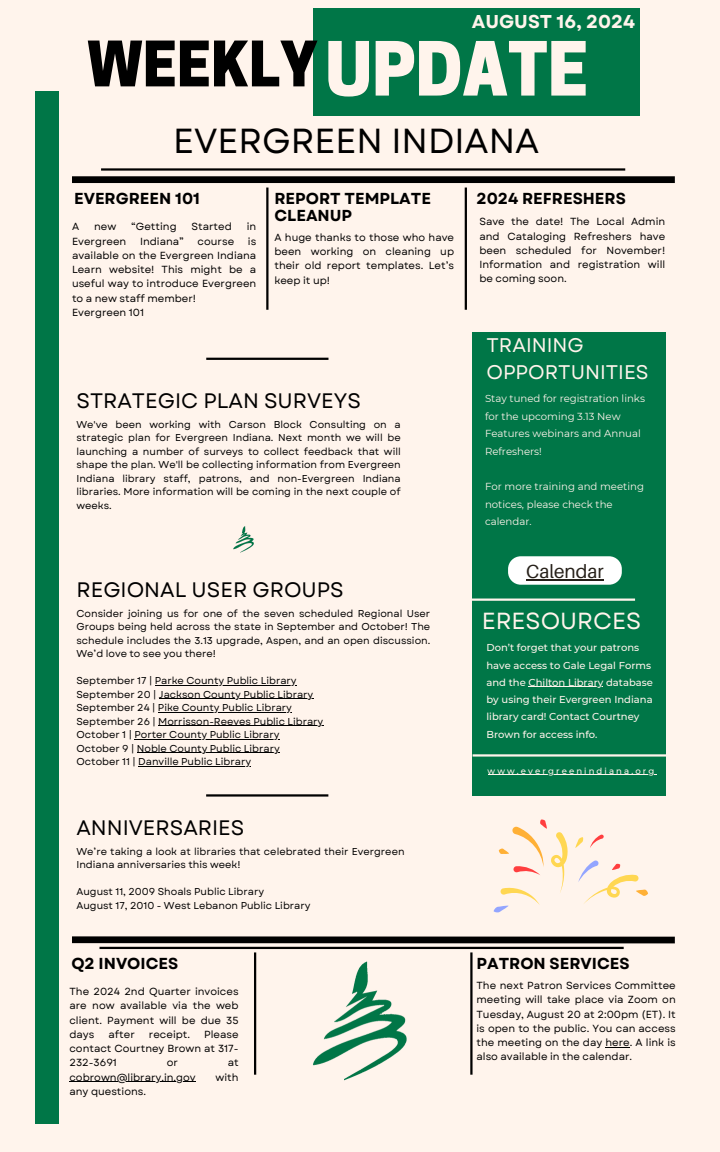
<style>
.page{position:relative;width:720px;height:1152px;background:#fff4ec}
.page>*{position:absolute;margin:0;border:0;box-sizing:border-box;transform-origin:0 0}
.t1{font:800 70px "Cooper Hewitt";color:#fff4ec}
.t2{font:800 58.8px "Cooper Hewitt";color:#000}
.t3{font:34.8px "Garet";color:#000}
.t4{font:23.3px "Garet";color:#fff4ec}
.t5{font:20.9px "Garet";color:#000}
.t6{font:19.7px/27.6px "Garet";color:#fff4ec}
.t7{font:19px "Aileron";color:#262019}
.t8{font:700 18.6px "Garet";color:#fff4ec}
.t9{font:700 15.9px/16.7px "Garet";color:#000}
.t10{font:10.3px/14.2px "Garet";color:#000;text-align:justify}
.t11{font:10.2px/17.6px "Montserrat";color:#fff4ec}
.t12{font:10px/13.5px "Garet";color:#000;text-align:justify}
.t13{font:500 10px/17.2px "Montserrat";color:#fff4ec}
.t14{font:500 8.5px "Montserrat";letter-spacing:.245em;color:#fff4ec}
</style>
<div class="page">
<hr style="left:101px;top:168px;width:524px;height:3px;background:#000">
<div style="left:72px;top:176px;width:603px;height:7px;background:#000"></div>
<div style="left:473px;top:332px;width:193px;height:463px;background:#007647"></div>
<div style="left:35px;top:91px;width:23px;height:1033px;background:#007647"></div>
<div style="left:313px;top:8px;width:327px;height:108px;background:#007647"></div>
<hr style="left:465px;top:188px;width:2px;height:122px;background:#000">
<hr style="left:266px;top:188px;width:3px;height:122px;background:#000">
<hr style="left:448px;top:599px;width:187px;height:2px;background:#fff4ec">
<hr style="left:473px;top:754px;width:200px;height:3px;background:#fff4ec">
<div style="left:508px;top:556px;width:114px;height:29px;background:#fff;border-radius:13px"></div>
<hr style="left:526px;top:580px;width:78px;height:1px;background:#262019">
<svg style="left:494px;top:820px;width:154px;height:93px"></svg>
<hr style="left:100px;top:947px;width:524px;height:2px;background:#000">
<div style="left:72px;top:936px;width:603px;height:7px;background:#000"></div>
<hr style="left:470px;top:952px;width:3px;height:123px;background:#000">
<hr style="left:254px;top:952px;width:2px;height:123px;background:#000">
<hr style="left:206px;top:358px;width:122px;height:2px;background:#000">
<hr style="left:206px;top:794px;width:122px;height:3px;background:#000">
<img style="left:233px;top:526px;width:21px;height:27px">
<hr style="left:529px;top:687px;width:74px;height:1px;background:#fff4ec">
<hr style="left:488px;top:774px;width:169px;height:1px;background:#fff4ec">
<svg style="left:605px;top:1047px;width:25px;height:1px"></svg>
<hr style="left:69px;top:1081px;width:127px;height:1px;background:#000">
<hr style="left:155px;top:685px;width:142px;height:1px;background:#000">
<hr style="left:159px;top:699px;width:154px;height:1px;background:#000">
<hr style="left:158px;top:712px;width:134px;height:1px;background:#000">
<hr style="left:158px;top:726px;width:165px;height:1px;background:#000">
<hr style="left:134px;top:739px;width:146px;height:1px;background:#000">
<hr style="left:137px;top:753px;width:143px;height:1px;background:#000">
<hr style="left:138px;top:766px;width:113px;height:1px;background:#000">
<img style="left:313px;top:961px;width:94px;height:120px">
<p class="t8" style="left:472px;top:8px;width:165px">AUGUST 16, 2024</p>
<h1 class="t2" style="left:87px;top:42px;width:232px">WEEKLY</h1>
<h3 class="t1" style="left:325px;top:43px;width:265px">UPDATE</h3>
<p class="t3" style="left:173px;top:116px;width:367px">EVERGREEN INDIANA</p>
<p class="t9" style="left:74px;top:190px;width:127px">EVERGREEN 101</p>
<p class="t10" style="left:72px;top:220px;width:9px">A</p>
<p class="t10" style="left:94px;top:220px;width:24px">new</p>
<p class="t10" style="left:131px;top:220px;width:47px">“Getting</p>
<p class="t10" style="left:192px;top:220px;width:42px">Started</p>
<p class="t10" style="left:247px;top:220px;width:11px">in</p>
<p class="t10" style="left:72px;top:234px;width:56px">Evergreen</p>
<p class="t10" style="left:140px;top:234px;width:45px">Indiana”</p>
<p class="t10" style="left:198px;top:234px;width:38px">course</p>
<p class="t9" style="left:274px;top:190px;width:158px">REPORT TEMPLATE<br>CLEANUP</p>
<p class="t9" style="left:477px;top:190px;width:151px">2024 REFRESHERS</p>
<h5 class="t10" style="left:479px;top:215px;width:187px">Save the date! The Local Admin and Cataloging Refreshers have been scheduled for November!<br>Information and registration will be coming soon.</h5>
<p class="t10" style="left:274px;top:230px;width:181px">A huge thanks to those who have been working on cleaning up their old report templates. Let’s keep it up!</p>
<p class="t10" style="left:72px;top:234px;width:186px;text-indent:176px">is available on the Evergreen Indiana Learn website! This might be a useful way to introduce Evergreen to a new staff member!</p>
<p class="t10" style="left:72px;top:305px;width:74px">Evergreen 101</p>
<p class="t5" style="left:76px;top:386px;width:286px">STRATEGIC PLAN SURVEYS</p>
<p class="t12" style="left:76px;top:417px;width:326px">We've been working with Carson Block Consulting on a strategic plan for Evergreen Indiana. Next month we will be launching a number of surveys to collect feedback that will shape the plan. We'll be collecting information from Evergreen Indiana library staff, patrons, and non-Evergreen Indiana libraries. More information will be coming in the next couple of weeks.</p>
<p class="t5" style="left:76px;top:575px;width:269px">REGIONAL USER GROUPS</p>
<p class="t12" style="left:76px;top:607px;width:355px">Consider joining us for one of the seven scheduled Regional User Groups being held across the state in September and October! The schedule includes the 3.13 upgrade, Aspen, and an open discussion.<br>We’d love to see you there!</p>
<p class="t12" style="left:76px;top:674px;width:222px">September 17 | Parke County Public Library</p>
<p class="t12" style="left:76px;top:688px;width:238px">September 20 | Jackson County Public Library</p>
<p class="t12" style="left:76px;top:701px;width:217px">September 24 | Pike County Public Library</p>
<h5 class="t12" style="left:76px;top:715px;width:248px">September 26 | Morrisson-Reeves Public Library</h5>
<p class="t12" style="left:76px;top:728px;width:205px">October 1 | Porter County Public Library</p>
<p class="t12" style="left:76px;top:742px;width:205px">October 9 | Noble County Public Library</p>
<p class="t12" style="left:76px;top:755px;width:176px">October 11 | Danville Public Library</p>
<p class="t5" style="left:76px;top:813px;width:169px">ANNIVERSARIES</p>
<p class="t12" style="left:76px;top:845px;width:330px">We’re taking a look at libraries that celebrated their Evergreen<br>Indiana anniversaries this week!</p>
<p class="t12" style="left:76px;top:885px;width:189px">August 11, 2009 Shoals Public Library</p>
<p class="t12" style="left:76px;top:899px;width:236px">August 17, 2010 - West Lebanon Public Library</p>
<p class="t6" style="left:486px;top:331px;width:164px">TRAINING<br>OPPORTUNITIES</p>
<p class="t11" style="left:485px;top:390px;width:162px">Stay tuned for registration links for the upcoming 3.13 New<br>Features webinars and Annual<br>Refreshers!</p>
<h4 class="t11" style="left:485px;top:478px;width:160px">For more training and meeting notices, please check the calendar.</h4>
<h6 class="t7" style="left:526px;top:559px;width:79px">Calendar</h6>
<p class="t4" style="left:482px;top:604px;width:161px">ERESOURCES</p>
<p class="t13" style="left:486px;top:639px;width:168px">Don’t forget that your patrons have access to Gale Legal Forms and the Chilton Library database</p>
<p class="t13" style="left:486px;top:691px;width:168px">by using their Evergreen Indiana library card! Contact Courtney<br>Brown for access info.</p>
<h5 class="t14" style="left:488px;top:765px;width:168px">www.evergreenindiana.org</h5>
<h5 class="t9" style="left:71px;top:955px;width:108px">Q2 INVOICES</h5>
<p class="t9" style="left:477px;top:955px;width:155px">PATRON SERVICES</p>
<p class="t10" style="left:69px;top:985px;width:171px">The 2024 2nd Quarter invoices are now available via the web client. Payment will be due 35 days</p>
<p class="t10" style="left:477px;top:978px;width:201px">The next Patron Services Committee meeting will take place via Zoom on Tuesday, August 20 at 2:00pm (ET). It is open to the public. You can access the meeting on the day here. A link is also available in the calendar.</p>
<p class="t10" style="left:109px;top:1027px;width:28px">after</p>
<p class="t10" style="left:149px;top:1027px;width:43px">receipt.</p>
<p class="t10" style="left:69px;top:1027px;width:171px;text-indent:135px">Please contact Courtney Brown at 317- 232-3691</p>
<p class="t10" style="left:167px;top:1056px;width:13px">or</p>
<p class="t10" style="left:228px;top:1056px;width:12px">at</p>
<p class="t10" style="left:69px;top:1070px;width:128px">cobrown@library.in.gov</p>
<p class="t10" style="left:216px;top:1070px;width:25px">with</p>
<p class="t10" style="left:69px;top:1084px;width:78px">any questions.</p>
</div>
